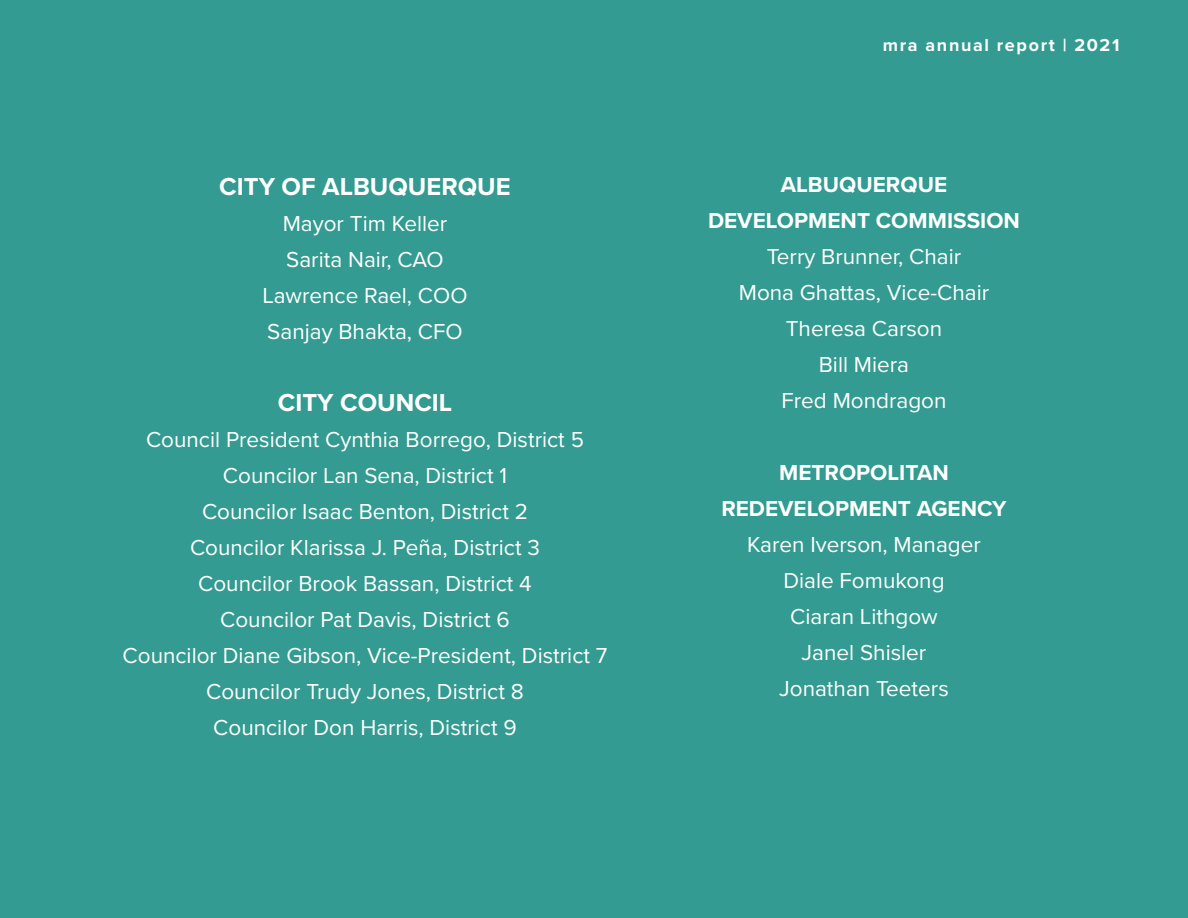
<style>
.page{position:relative;width:1188px;height:918px;background:#339b91}
.page>*{position:absolute;margin:0;border:0;box-sizing:border-box;transform-origin:0 0}
.t1{font:700 25.5px "Proxima Nova";color:#fff}
.t2{font:22.5px "Proxima Nova";color:#fff}
.t3{font:700 22.5px "Proxima Nova";color:#fff}
.t4{font:700 18px "Proxima Nova";letter-spacing:.09em;color:#fff}
</style>
<div class="page">
<p class="t1" style="left:219px;top:167px;width:293px">CITY OF ALBUQUERQUE</p>
<p class="t2" style="left:283px;top:206px;width:166px">Mayor Tim Keller</p>
<p class="t2" style="left:286px;top:242px;width:159px">Sarita Nair, CAO</p>
<p class="t2" style="left:263px;top:278px;width:207px">Lawrence Rael, COO</p>
<p class="t2" style="left:267px;top:314px;width:197px">Sanjay Bhakta, CFO</p>
<p class="t1" style="left:278px;top:383px;width:176px">CITY COUNCIL</p>
<p class="t2" style="left:146px;top:422px;width:439px">Council President Cynthia Borrego, District 5</p>
<p class="t2" style="left:223px;top:458px;width:286px">Councilor Lan Sena, District 1</p>
<p class="t2" style="left:202px;top:494px;width:327px">Councilor Isaac Benton, District 2</p>
<p class="t2" style="left:190px;top:530px;width:352px">Councilor Klarissa J. Peña, District 3</p>
<p class="t2" style="left:198px;top:566px;width:335px">Councilor Brook Bassan, District 4</p>
<p class="t2" style="left:220px;top:602px;width:291px">Councilor Pat Davis, District 6</p>
<p class="t2" style="left:123px;top:638px;width:486px">Councilor Diane Gibson, Vice-President, District 7</p>
<p class="t2" style="left:206px;top:674px;width:319px">Councilor Trudy Jones, District 8</p>
<p class="t2" style="left:213px;top:710px;width:305px">Councilor Don Harris, District 9</p>
<p class="t4" style="left:883px;top:32px;width:238px">mra annual report | 2021</p>
<p class="t3" style="left:781px;top:168px;width:168px">ALBUQUERQUE</p>
<p class="t3" style="left:708px;top:204px;width:313px">DEVELOPMENT COMMISSION</p>
<p class="t2" style="left:767px;top:240px;width:196px">Terry Brunner, Chair</p>
<p class="t2" style="left:739px;top:276px;width:252px">Mona Ghattas, Vice-Chair</p>
<p class="t2" style="left:786px;top:312px;width:158px">Theresa Carson</p>
<p class="t2" style="left:819px;top:348px;width:92px">Bill Miera</p>
<p class="t2" style="left:781px;top:384px;width:167px">Fred Mondragon</p>
<p class="t3" style="left:779px;top:456px;width:171px">METROPOLITAN</p>
<p class="t3" style="left:721px;top:492px;width:287px">REDEVELOPMENT AGENCY</p>
<p class="t2" style="left:747px;top:528px;width:235px">Karen Iverson, Manager</p>
<p class="t2" style="left:783px;top:564px;width:163px">Diale Fomukong</p>
<p class="t2" style="left:790px;top:600px;width:149px">Ciaran Lithgow</p>
<p class="t2" style="left:802px;top:636px;width:126px">Janel Shisler</p>
<p class="t2" style="left:779px;top:672px;width:171px">Jonathan Teeters</p>
</div>
